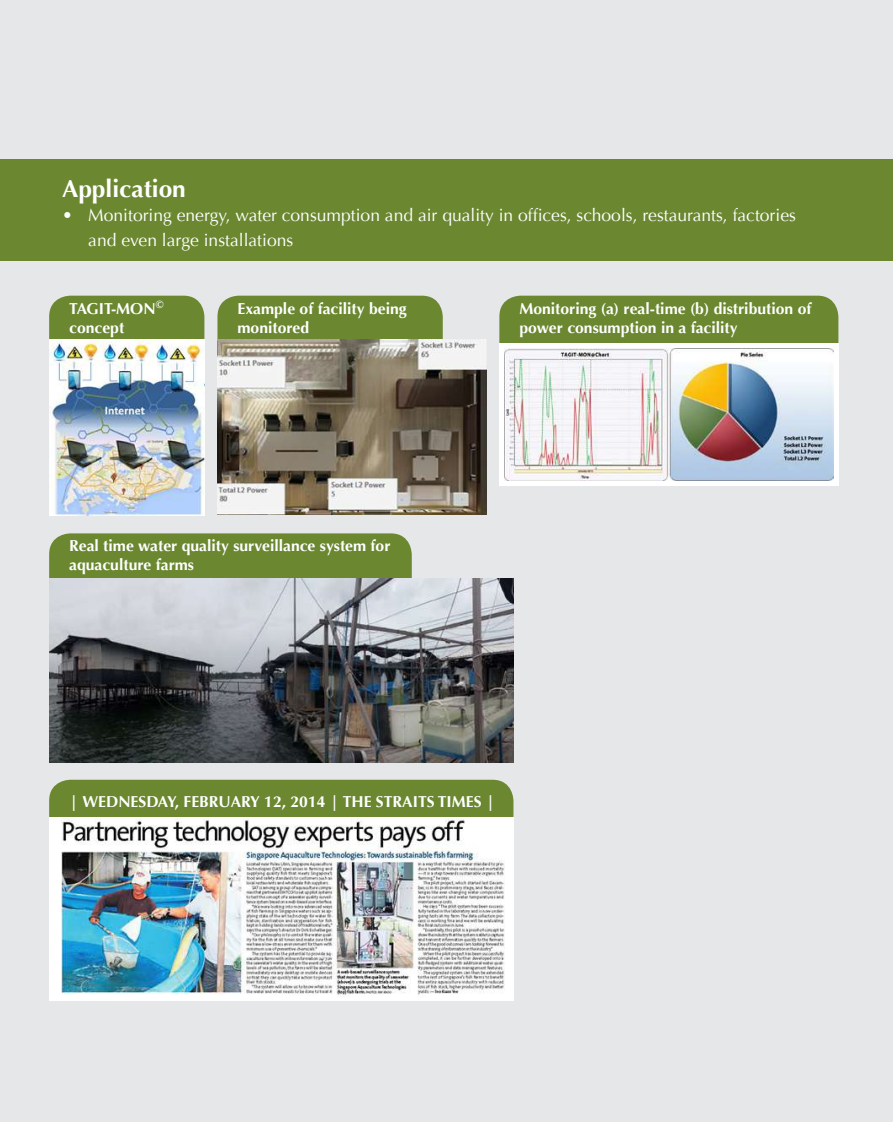
<style>
.page{position:relative;width:893px;height:1122px;background:#fff}
.page>*{position:absolute;margin:0;border:0;box-sizing:border-box;transform-origin:0 0}
.t1{font:700 24.5px "Optima";color:#fff}
.t2{font:17.5px/24.5px "Optima";color:#fff}
.t3{font:700 15.75px/18.9px "Optima";color:#fff}
</style>
<div class="page">
<div style="left:0;top:0;width:893px;height:1121px;background:#e6e7e9"></div>
<div style="left:0;top:159px;width:893px;height:101px;background:#6b8831"></div>
<div style="left:49px;top:295px;width:155px;height:74px;background:#6b8831;border-radius:21px"></div>
<div style="left:217px;top:295px;width:226px;height:74px;background:#6b8831;border-radius:21px"></div>
<img style="left:49px;top:339px;width:155px;height:176px">
<img style="left:217px;top:339px;width:269px;height:175px">
<div style="left:49px;top:533px;width:363px;height:74px;background:#6b8831;border-radius:21px"></div>
<img style="left:49px;top:578px;width:464px;height:184px">
<div style="left:499px;top:295px;width:339px;height:74px;background:#6b8831;border-radius:21px"></div>
<div style="left:499px;top:343px;width:339px;height:142px;background:#fff"></div>
<div style="left:49px;top:779px;width:464px;height:74px;background:#6b8831;border-radius:21px"></div>
<svg style="left:49px;top:816px;width:464px;height:184px;background:#f3f5ee"></svg>
<img style="left:61px;top:818px;width:444px;height:179px">
<img style="left:505px;top:348px;width:328px;height:132px">
<p class="t1" style="left:62px;top:174px;width:125px">Application</p>
<p class="t2" style="left:88px;top:203px;width:709px;text-indent:-26px">• Monitoring energy, water consumption and air quality in offices, schools, restaurants, factories and even large installations</p>
<p class="t3" style="left:69px;top:299px;width:96px">TAGIT-MON<sup>© </sup>concept</p>
<p class="t3" style="left:237px;top:299px;width:171px">Example of facility being monitored</p>
<p class="t3" style="left:69px;top:536px;width:323px">Real time water quality surveillance system for aquaculture farms</p>
<p class="t3" style="left:519px;top:299px;width:294px">Monitoring (a) real-time (b) distribution of power consumption in a facility</p>
<p class="t3" style="left:69px;top:792px;width:428px">| WEDNESDAY, FEBRUARY 12, 2014 | THE STRAITS TIMES |</p>
</div>
